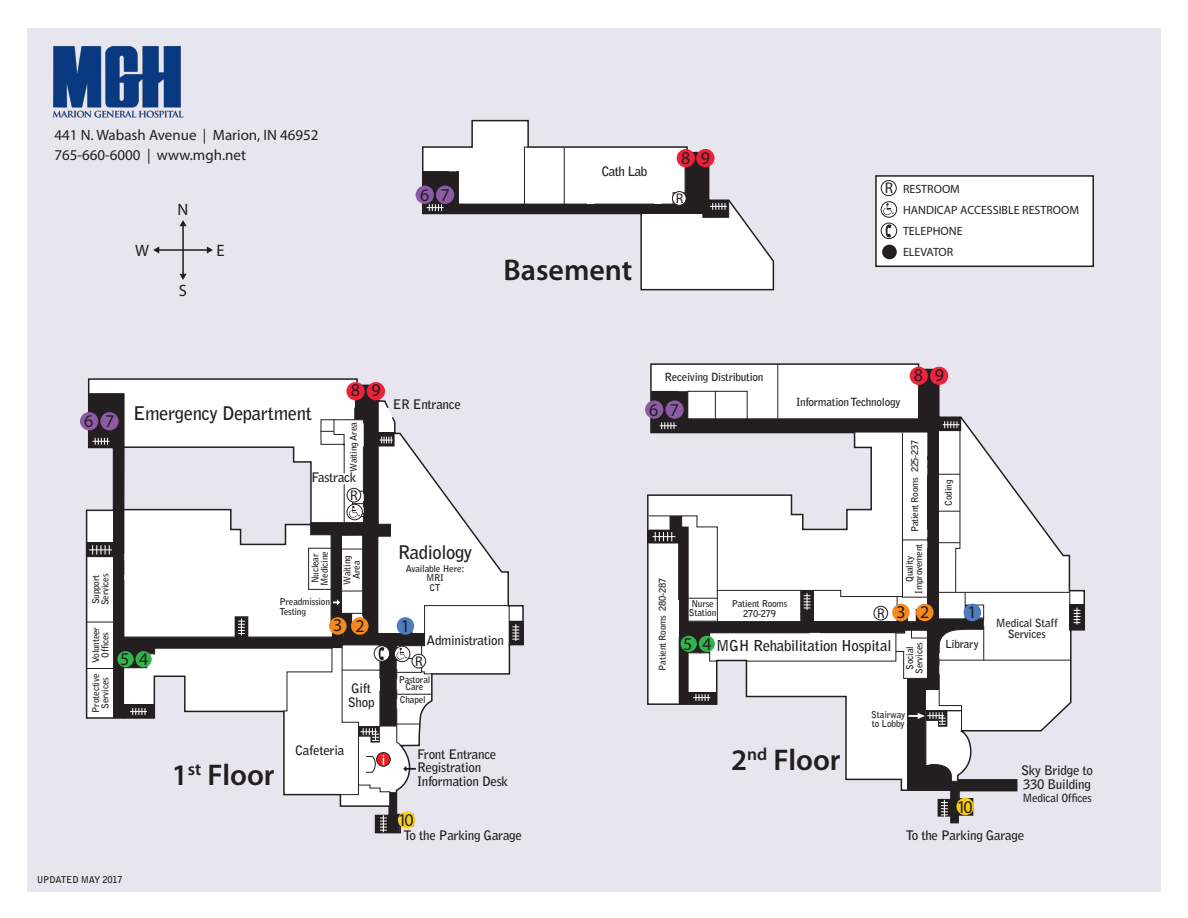
<style>
.page{position:relative;width:1188px;height:918px;background:#fff}
.page>*{position:absolute;margin:0;border:0;box-sizing:border-box;transform-origin:0 0}
.t1{font:600 30px "Myriad Pro";color:#231f20}
.t2{font:700 18.75px "Bell Gothic Std";letter-spacing:-.025em;color:#231f20}
.t3{font:18px "Myriad Pro";color:#231f20}
.t4{font:16.5px "Myriad Pro";color:#231f20}
.t5{font:15.45px "Myriad Pro";color:#231f20}
.t6{font:15px/19.5px "Myriad Pro";color:#231f20}
.t7{font:700 15px "Bell Gothic Std";letter-spacing:-.025em;color:#231f20}
.t8{font:15px "Myriad Pro";color:#fff}
.t9{font:14.1px "Myriad Pro";color:#231f20}
.t10{font:700 13.2px/13.2px "Bell Gothic Std";letter-spacing:-.025em;color:#231f20}
.t11{font:12px/21px "Myriad Pro";color:#231f20}
.t12{font:700 11.25px/11.2px "Bell Gothic Std";letter-spacing:-.025em;color:#231f20;text-align:center}
.t13{font:700 9.3px/9.3px "Bell Gothic Std";letter-spacing:-.025em;color:#231f20;text-align:center}
</style>
<div class="page">
<div style="left:28px;top:28px;width:1133px;height:864px;background:#e7e5ee"></div>
<svg style="left:421px;top:119px;width:354px;height:172px"></svg>
<div style="left:416px;top:186px;width:18px;height:18px;background:#8d5ba6;border-radius:50%"></div>
<svg style="left:423px;top:146px;width:306px;height:72px;background:#c3bcbf"></svg>
<hr style="left:182px;top:224px;width:2px;height:52px;background:#231f20">
<hr style="left:157px;top:249px;width:52px;height:2px;background:#231f20">
<svg style="left:179px;top:220px;width:8px;height:9px"></svg>
<svg style="left:153px;top:246px;width:9px;height:8px"></svg>
<svg style="left:179px;top:271px;width:8px;height:9px"></svg>
<svg style="left:204px;top:246px;width:9px;height:8px"></svg>
<svg style="left:647px;top:363px;width:371px;height:461px"></svg>
<svg style="left:651px;top:782px;width:365px;height:40px"></svg>
<div style="left:938px;top:800px;width:13px;height:16px;background:#231f20"></div>
<svg style="left:958px;top:799px;width:14px;height:16px"></svg>
<hr style="left:777px;top:364px;width:1px;height:55px;background:#231f20">
<hr style="left:907px;top:711px;width:1px;height:79px;background:#231f20">
<svg style="left:941px;top:800px;width:10px;height:17px"></svg>
<div style="left:956px;top:798px;width:18px;height:17px;background:#f6ca0e;border-radius:50%"></div>
<svg style="left:645px;top:400px;width:18px;height:19px"></svg>
<div style="left:910px;top:367px;width:18px;height:18px;background:#ed223d;border-radius:50%"></div>
<div style="left:930px;top:367px;width:18px;height:18px;background:#ed223d;border-radius:50%"></div>
<svg style="left:648px;top:369px;width:437px;height:413px"></svg>
<svg style="left:85px;top:378px;width:439px;height:456px"></svg>
<div style="left:509px;top:621px;width:14px;height:24px;background:#231f20"></div>
<svg style="left:87px;top:385px;width:435px;height:448px"></svg>
<hr style="left:123px;top:704px;width:31px;height:1px;background:#211e1e">
<div style="left:398px;top:811px;width:17px;height:18px;background:#f9d123;border-radius:50%"></div>
<div style="left:80px;top:412px;width:18px;height:18px;background:#8d5ba6;border-radius:50%"></div>
<div style="left:100px;top:412px;width:19px;height:18px;background:#8d5ba6;border-radius:50%"></div>
<div style="left:117px;top:651px;width:17px;height:16px;background:#33b44a;border-radius:50%"></div>
<div style="left:136px;top:651px;width:16px;height:16px;background:#33b44a;border-radius:50%"></div>
<div style="left:346px;top:382px;width:19px;height:18px;background:#ed223d;border-radius:50%"></div>
<div style="left:367px;top:382px;width:18px;height:18px;background:#ed223d;border-radius:50%"></div>
<div style="left:329px;top:617px;width:18px;height:18px;background:#f5881f;border-radius:50%"></div>
<div style="left:351px;top:617px;width:18px;height:18px;background:#f5881f;border-radius:50%"></div>
<div style="left:397px;top:617px;width:17px;height:18px;background:#4d7cbf;border-radius:50%"></div>
<div style="left:876px;top:176px;width:217px;height:90px;background:#fff"></div>
<div style="left:875px;top:175px;width:219px;height:92px;border:2px solid #231f20"></div>
<div style="left:881px;top:180px;width:16px;height:16px;border:1px solid #231f20;border-radius:50%"></div>
<div style="left:881px;top:201px;width:16px;height:17px;border:1px solid #231f20;border-radius:50%"></div>
<svg style="left:883px;top:203px;width:11px;height:12px"></svg>
<svg style="left:881px;top:223px;width:16px;height:16px"></svg>
<div style="left:881px;top:223px;width:16px;height:16px;border:1px solid #231f20;border-radius:50%"></div>
<svg style="left:886px;top:224px;width:6px;height:14px"></svg>
<div style="left:882px;top:245px;width:15px;height:14px;background:#231f20;border-radius:50%"></div>
<div style="left:874px;top:606px;width:14px;height:14px;background:#fff;border-radius:50%"></div>
<div style="left:874px;top:606px;width:14px;height:14px;border:1px solid #231f20;border-radius:50%"></div>
<img style="left:53px;top:46px;width:131px;height:71px">
<p class="t6" style="left:54px;top:125px;width:266px">441 N. Wabash Avenue | Marion, IN 46952<br>765-660-6000 | www.mgh.net</p>
<p class="t4" style="left:178px;top:199px;width:12px">N</p>
<p class="t4" style="left:135px;top:240px;width:15px">W</p>
<p class="t4" style="left:217px;top:240px;width:10px">E</p>
<p class="t4" style="left:179px;top:281px;width:10px">S</p>
<p class="t3" style="left:420px;top:184px;width:31px">6 7</p>
<p class="t3" style="left:84px;top:410px;width:32px">6 7</p>
<p class="t3" style="left:351px;top:379px;width:31px">8 9</p>
<p class="t2" style="left:133px;top:401px;width:180px">Emergency Department</p>
<p class="t13" style="left:349px;top:472px;width:51px;rotate:-90deg">Waiting Area</p>
<p class="t10" style="left:311px;top:471px;width:47px">Fastrack</p>
<p class="t9" style="left:350px;top:486px;width:9px">R</p>
<p class="t10" style="left:393px;top:398px;width:70px">ER Entrance</p>
<p class="t10" style="left:602px;top:165px;width:47px">Cath Lab</p>
<p class="t1" style="left:503px;top:251px;width:131px">Basement</p>
<p class="t3" style="left:681px;top:147px;width:30px">8 9</p>
<p class="t9" style="left:676px;top:190px;width:9px">R</p>
<p class="t5" style="left:885px;top:178px;width:10px">R</p>
<p class="t11" style="left:903px;top:178px;width:178px">RESTROOM<br>HANDICAP ACCESSIBLE RESTROOM<br>TELEPHONE<br>ELEVATOR</p>
<p class="t12" style="left:665px;top:371px;width:101px">Receiving Distribution</p>
<p class="t3" style="left:649px;top:398px;width:31px">6 7</p>
<p class="t12" style="left:796px;top:397px;width:106px">Information Technology</p>
<p class="t3" style="left:914px;top:364px;width:31px">8 9</p>
<p class="t13" style="left:910px;top:532px;width:94px;rotate:-90deg">Patient Rooms 225-237</p>
<p class="t13" style="left:944px;top:506px;width:27px;rotate:-90deg">Coding</p>
<p class="t13" style="left:91px;top:605px;width:33px;text-align:left;rotate:-90deg">Support<br>Services</p>
<p class="t13" style="left:91px;top:663px;width:37px;rotate:-90deg">Volunteer<br>Offices</p>
<p class="t13" style="left:91px;top:713px;width:40px;rotate:-90deg">Protective<br>Services</p>
<p class="t3" style="left:120px;top:648px;width:30px">5 4</p>
<p class="t13" style="left:310px;top:586px;width:37px;text-align:left;rotate:-90deg">Nuclear<br>Medicine</p>
<p class="t13" style="left:279px;top:597px;width:52px;text-align:left">Preadmission<br>Testing</p>
<p class="t13" style="left:342px;top:585px;width:31px;rotate:-90deg">Waiting<br>Area</p>
<p class="t2" style="left:398px;top:541px;width:76px">Radiology</p>
<p class="t13" style="left:406px;top:564px;width:61px">Available Here:<br>MRI<br>CT</p>
<p class="t3" style="left:333px;top:614px;width:33px">3 2</p>
<p class="t3" style="left:401px;top:615px;width:11px">1</p>
<p class="t10" style="left:427px;top:634px;width:79px">Administration</p>
<p class="t9" style="left:415px;top:652px;width:9px">R</p>
<p class="t10" style="left:348px;top:682px;width:28px">Gift<br>Shop</p>
<p class="t13" style="left:399px;top:676px;width:33px;line-height:7.5px">Pastoral<br>Care</p>
<p class="t13" style="left:400px;top:695px;width:27px">Chapel</p>
<p class="t13" style="left:658px;top:671px;width:94px;rotate:-90deg">Patient Rooms 280-287</p>
<p class="t13" style="left:689px;top:599px;width:29px;text-align:left">Nurse<br>Station</p>
<p class="t13" style="left:732px;top:599px;width:57px">Patient Rooms<br>270-279</p>
<p class="t9" style="left:877px;top:604px;width:9px">R</p>
<p class="t13" style="left:905px;top:594px;width:51px;rotate:-90deg">Quality<br>Improvement</p>
<p class="t3" style="left:897px;top:601px;width:34px">3 2</p>
<p class="t3" style="left:968px;top:601px;width:11px">1</p>
<p class="t3" style="left:683px;top:633px;width:30px">5 4</p>
<p class="t7" style="left:716px;top:637px;width:177px">MGH Rehabilitation Hospital</p>
<p class="t13" style="left:905px;top:674px;width:33px;rotate:-90deg">Social<br>Services</p>
<p class="t12" style="left:945px;top:639px;width:35px">Library</p>
<p class="t13" style="left:871px;top:710px;width:36px;text-align:left">Stairway to Lobby</p>
<p class="t12" style="left:996px;top:617px;width:63px">Medical Staff<br>Services</p>
<p class="t1" style="left:172px;top:755px;width:104px">1<sup>st</sup> Floor</p>
<p class="t10" style="left:295px;top:744px;width:51px">Cafeteria</p>
<p class="t8" style="left:382px;top:750px;width:5px">i</p>
<p class="t10" style="left:417px;top:748px;width:93px">Front Entrance<br>Registration<br>Information Desk</p>
<p class="t3" style="left:398px;top:809px;width:17px">10</p>
<p class="t1" style="left:731px;top:741px;width:111px">2<sup>nd</sup> Floor</p>
<p class="t3" style="left:957px;top:795px;width:17px">10</p>
<p class="t10" style="left:1021px;top:764px;width:74px">Sky Bridge to<br>330 Building</p>
<p class="t12" style="left:1022px;top:792px;width:71px">Medical Offices</p>
<p class="t10" style="left:403px;top:829px;width:120px">To the Parking Garage</p>
<p class="t10" style="left:906px;top:829px;width:120px">To the Parking Garage</p>
<p class="t13" style="left:37px;top:875px;width:87px">UPDATED MAY 2017</p>
</div>
